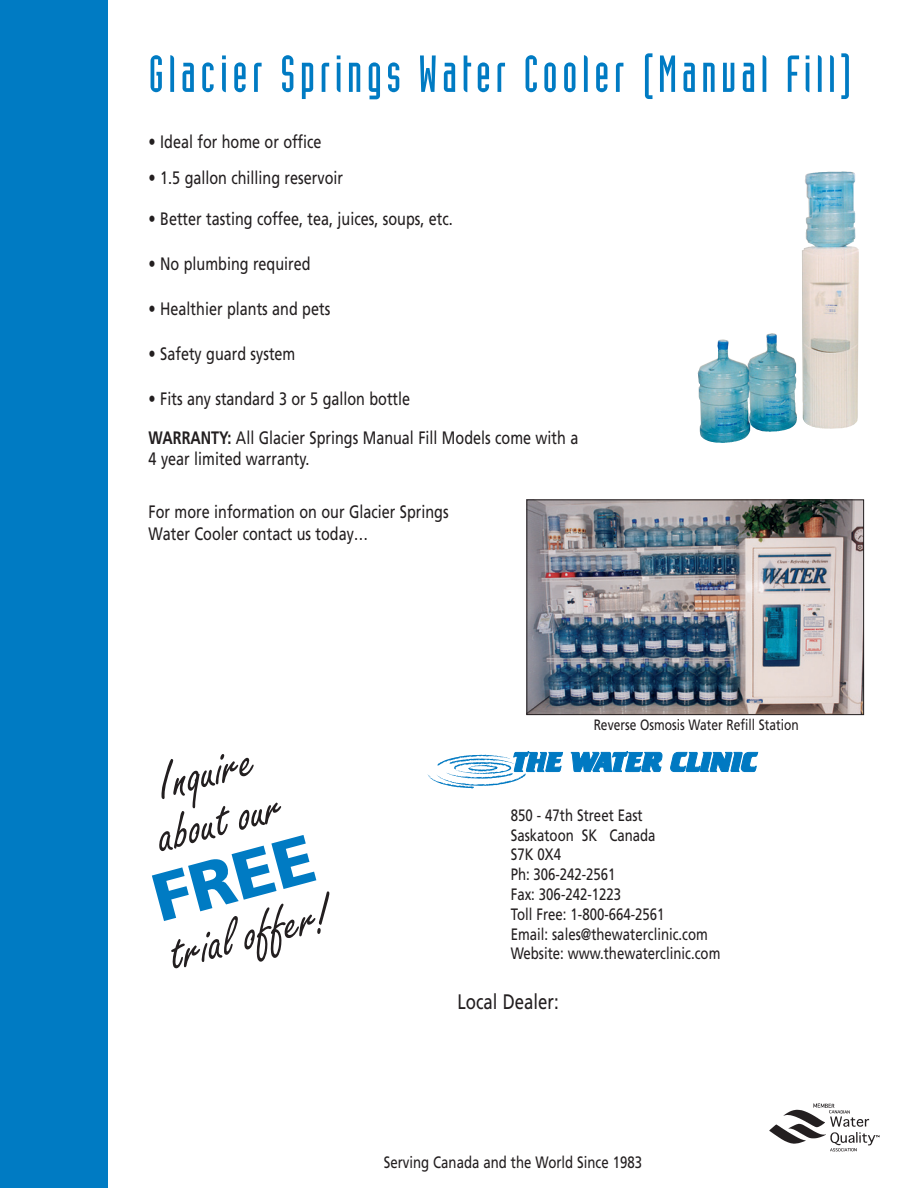
<style>
.page{position:relative;width:918px;height:1188px;background:#fff}
.page>*{position:absolute;margin:0;border:0;box-sizing:border-box;transform-origin:0 0}
.t1{font:900 67.5px "Frutiger";color:#007bc3}
.t2{font:54px/51px "Freestyle Script";color:#231f20}
.t3{font:51px "Industria Solid";letter-spacing:.09em;color:#007bc3}
.t4{font:21px "Frutiger";color:#231f20;scale:.8 1}
.t5{font:18px/38.8px "Frutiger";color:#231f20;scale:.8 1}
.t6{font:16.5px/19.8px "Frutiger";color:#231f20;scale:.8 1}
.t7{font:15px "Frutiger";color:#231f20;scale:.8 1}
.s1{font-weight:700}
</style>
<div class="page">
<img style="left:748px;top:171px;width:111px;height:261px">
<svg style="left:670px;top:751px;width:88px;height:22px"></svg>
<svg style="left:427px;top:715px;width:235px;height:74px"></svg>
<div style="left:0;top:0;width:108px;height:1188px;background:#007bc3"></div>
<img style="left:528px;top:502px;width:334px;height:211px">
<div style="left:526px;top:500px;width:338px;height:215px;border:1px solid #231f20"></div>
<div style="left:528px;top:717px;width:336px;height:21px;background:#fff"></div>
<img style="left:769px;top:1103px;width:111px;height:49px">
<h3 class="t3" style="left:149px;top:55px;width:705px">Glacier Springs Water Cooler (Manual Fill)</h3>
<p class="t5" style="left:149px;top:124px;width:218px">• Ideal for home or office</p>
<p class="t5" style="left:149px;top:160px;width:245px">• 1.5 gallon chilling reservoir</p>
<p class="t5" style="left:149px;top:201px;width:382px">• Better tasting coffee, tea, juices, soups, etc.</p>
<p class="t5" style="left:149px;top:246px;width:204px">• No plumbing required</p>
<p class="t5" style="left:149px;top:291px;width:229px">• Healthier plants and pets</p>
<p class="t5" style="left:149px;top:336px;width:185px">• Safety guard system</p>
<p class="t5" style="left:149px;top:381px;width:539px">• Fits any standard 3 or 5 gallon bottle<br><span class="s1">WARRANTY:</span> All Glacier Springs Manual Fill Models come with a</p>
<p class="t5" style="left:149px;top:441px;width:203px">4 year limited warranty.</p>
<p class="t5" style="left:149px;top:503px;width:376px;line-height:21.6px">For more information on our Glacier Springs<br>Water Cooler contact us today…</p>
<p class="t7" style="left:594px;top:719px;width:258px">Reverse Osmosis Water Refill Station</p>
<h2 class="t2" style="left:138px;top:769px;width:129px;rotate:-15deg">Inquire about our</h2>
<h1 class="t1" style="left:147px;top:873px;width:167px;rotate:-15deg">FREE</h1>
<h2 class="t2" style="left:164px;top:936px;width:167px;rotate:-15deg">trial offer!</h2>
<p class="t6" style="left:511px;top:807px;width:264px">850 - 47th Street East<br>Saskatoon SK Canada<br>S7K 0X4<br>Ph: 306-242-2561<br>Fax: 306-242-1223<br>Toll Free: 1-800-664-2561<br>Email: sales@thewaterclinic.com<br>Website: www.thewaterclinic.com</p>
<p class="t4" style="left:458px;top:993px;width:128px">Local Dealer:</p>
<p class="t6" style="left:384px;top:1154px;width:325px">Serving Canada and the World Since 1983</p>
</div>
